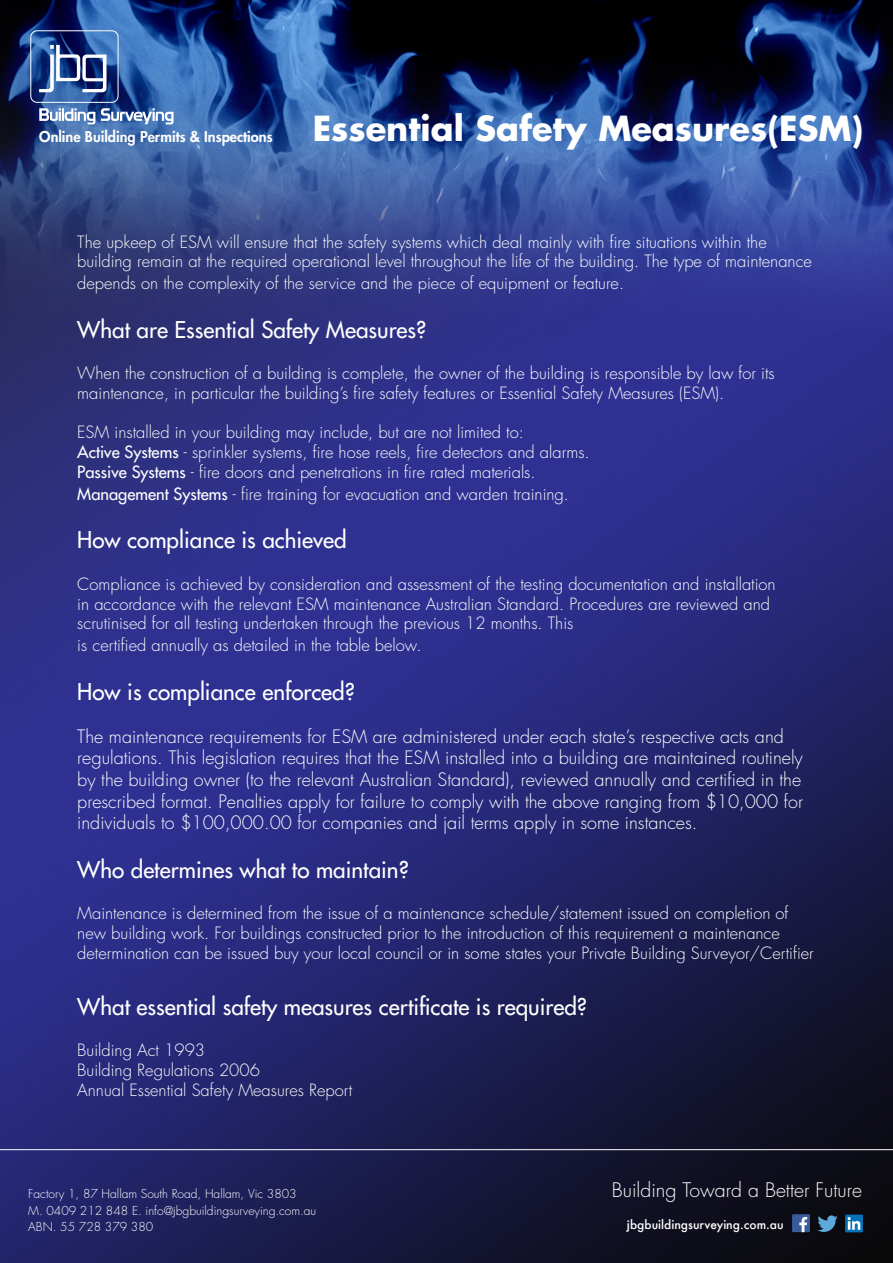
<style>
.page{position:relative;width:893px;height:1263px;background:#fff}
.page>*{position:absolute;margin:0;border:0;box-sizing:border-box;transform-origin:0 0}
.t1{font:700 33.6px "Futura Std";color:#fff}
.t2{font:500 22.5px "Futura Std";color:#fff}
.t3{font:300 19.5px "Futura Std";color:#fff}
.t4{font:300 18px/21.6px "Futura Std";color:#fff}
.t5{font:300 16.5px/19.8px "Futura Std";color:#fff}
.t6{font:800 14.55px "Futura Std";color:#fff}
.t7{font:300 12px "Futura Std";color:#fff}
.t8{font:500 12px "Futura";color:#fff}
.s1{font-weight:500}
.s2{font-family:"Proxima Nova"}
.s3{font-family:"Avenir";font-weight:800}
</style>
<div class="page">
<img style="left:0;top:0;width:893px;height:1263px">
<div style="left:792px;top:1214px;width:18px;height:18px;background:#3b5a9a"></div>
<svg style="left:799px;top:1217px;width:8px;height:15px"></svg>
<svg style="left:817px;top:1215px;width:21px;height:17px"></svg>
<svg style="left:845px;top:1214px;width:18px;height:18px"></svg>
<div style="left:31px;top:31px;width:87px;height:72px;border:1px solid #fff;border-radius:6px"></div>
<svg style="left:39px;top:108px;width:56px;height:16px"></svg>
<svg style="left:101px;top:108px;width:73px;height:16px"></svg>
<svg style="left:39px;top:45px;width:68px;height:47px"></svg>
<hr style="left:0;top:1149px;width:893px;height:1px;background:#fff">
<p class="t6" style="left:39px;top:127px;width:235px">Online Building Permits &amp; Inspections</p>
<p class="t1" style="left:313px;top:106px;width:552px">Essential Safety Measures(ESM)</p>
<p class="t5" style="left:77px;top:232px;width:736px">The upkeep of ESM will ensure that the safety systems which deal mainly with fire situations within the building remain at the required operational level throughout the life of the building. The type of maintenance</p>
<p class="t5" style="left:77px;top:274px;width:548px">depends on the complexity of the service and the piece of equipment or feature.</p>
<p class="t2" style="left:77px;top:315px;width:351px">What are Essential Safety Measures?</p>
<p class="t5" style="left:77px;top:364px;width:699px">When the construction of a building is complete, the owner of the building is responsible by law for its maintenance, in particular the building’s fire safety features or Essential Safety Measures (ESM).</p>
<p class="t5" style="left:77px;top:423px;width:448px">ESM installed in your building may include, but are not limited to:</p>
<p class="t5" style="left:77px;top:443px;width:514px"><span class="s1">Active Systems</span> - sprinkler systems, fire hose reels, fire detectors and alarms.</p>
<p class="t5" style="left:77px;top:463px;width:460px"><span class="s1">Passive Systems</span> - fire doors and penetrations in fire rated materials.</p>
<p class="t5" style="left:77px;top:484px;width:493px"><span class="s1">Management Systems</span> - fire training for evacuation and warden training.</p>
<p class="t2" style="left:77px;top:526px;width:271px">How compliance is achieved</p>
<p class="t5" style="left:77px;top:574px;width:700px">Compliance is achieved by consideration and assessment of the testing documentation and installation in accordance with the relevant ESM maintenance Australian Standard. Procedures are reviewed and scrutinised for all testing undertaken through the previous 12 months. This</p>
<p class="t5" style="left:77px;top:635px;width:346px">is certified annually as detailed in the table below.</p>
<p class="t2" style="left:77px;top:677px;width:279px">How is compliance enforced?</p>
<p class="t4" style="left:77px;top:726px;width:727px">The maintenance requirements for ESM are administered under each state’s respective acts and regulations. This legislation requires that the ESM installed into a building are maintained routinely by the building owner (to the relevant Australian Standard), reviewed annually and certified in the prescribed format. Penalties apply for failure to comply with the above ranging from $10,000 for individuals to $100,000.00 for companies and jail terms apply in some instances.</p>
<p class="t2" style="left:77px;top:855px;width:333px">Who determines what to maintain?</p>
<p class="t5" style="left:77px;top:904px;width:738px">Maintenance is determined from the issue of a maintenance schedule/statement issued on completion of new building work. For buildings constructed prior to the introduction of this requirement a maintenance determination can be issued buy your local council or in some states your Private Building Surveyor/Certifier</p>
<p class="t2" style="left:77px;top:992px;width:511px">What essential safety measures certificate is required?</p>
<p class="t5" style="left:77px;top:1040px;width:129px">Building Act 1993</p>
<p class="t5" style="left:77px;top:1060px;width:184px">Building Regulations 2006</p>
<p class="t5" style="left:77px;top:1080px;width:276px">Annual Essential Safety Measures Report</p>
<p class="t7" style="left:28px;top:1186px;width:270px">Factory 1, 87 Hallam South Road, Hallam, Vic 3803</p>
<p class="t3" style="left:612px;top:1178px;width:252px">Building Toward a Better Future</p>
<p class="t7" style="left:28px;top:1203px;width:290px">M. 0409 212 848 E. info@<span class="s2">j</span>bgbuildingsurveying.com.au</p>
<p class="t7" style="left:28px;top:1219px;width:127px">ABN. 55 728 379 380</p>
<p class="t8" style="left:627px;top:1216px;width:158px"><span class="s3">j</span>bgbuildingsurveying.com.au</p>
</div>
